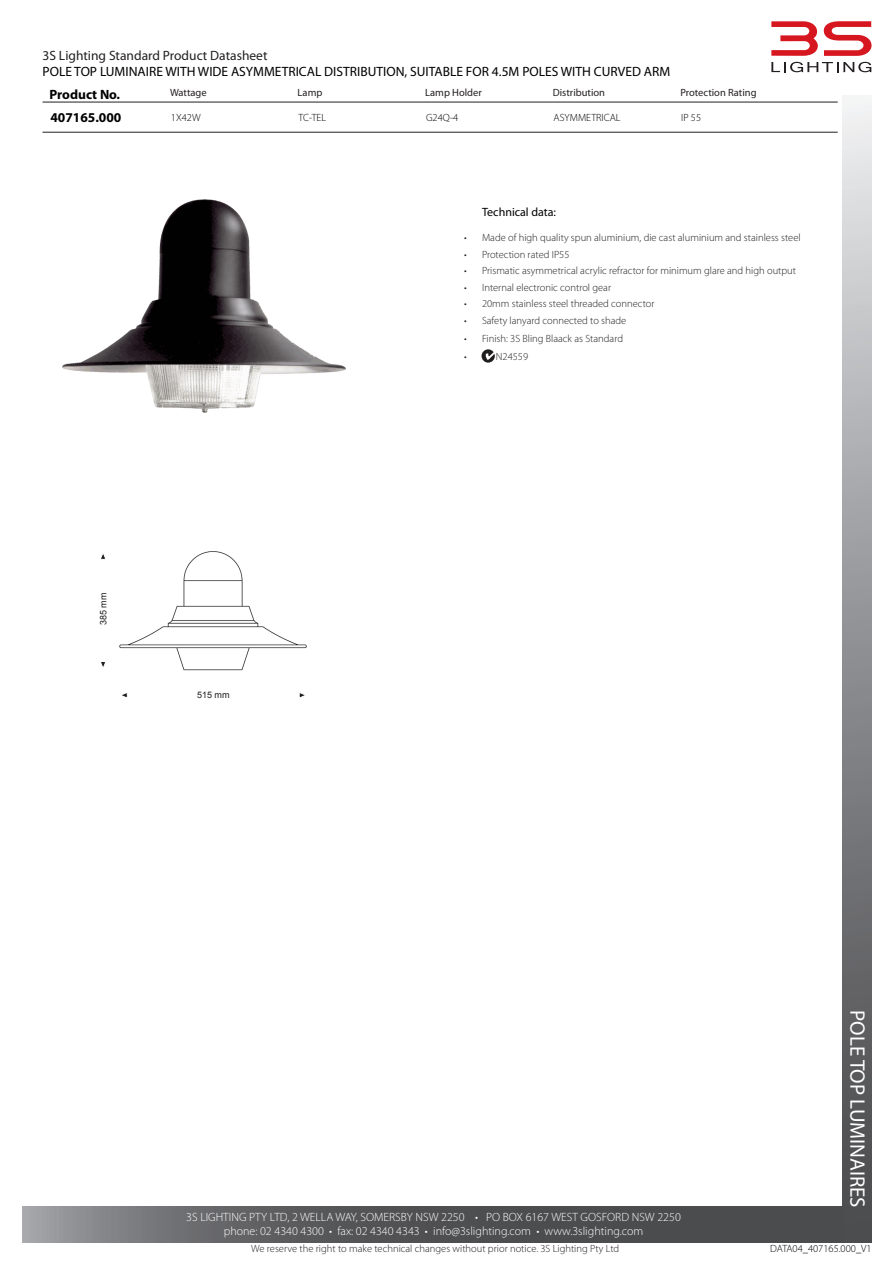
<style>
.page{position:relative;width:893px;height:1263px;background:#fff}
.page>*{position:absolute;margin:0;border:0;box-sizing:border-box;transform-origin:0 0}
.t1{font:21px "Myriad Pro";color:#fff}
.Name{font:13.5px/16.2px "Myriad Pro";color:#000}
.t2{font:700 13.5px "Myriad Pro";color:#000001}
.t3{font:300 12px/14.4px "Myriad Pro";color:#fff;text-align:center}
.t4{font:12px "Myriad Pro";color:#000001}
.t5{font:300 10.5px "Myriad Pro";color:#231f20}
.t6{font:10.5px "Myriad Pro";color:#231f20}
.t7{font:300 10.5px "Myriad Pro";color:#000}
.bottom{font:300 10.5px "Myriad Pro";color:#000001}
.t8{font:9px "Arial";color:#231f20}
.s1{color:#231f20}
</style>
<div class="page">
<div style="left:842px;top:95px;width:29px;height:1147px;background:linear-gradient(to bottom,#e7e8eb,#3d3e41)"></div>
<svg style="left:22px;top:1207px;width:821px;height:35px;background:#5c5c5e"></svg>
<svg style="left:771px;top:62px;width:100px;height:10px"></svg>
<svg style="left:771px;top:21px;width:47px;height:35px"></svg>
<svg style="left:824px;top:21px;width:47px;height:35px"></svg>
<img style="left:119px;top:551px;width:188px;height:120px">
<hr style="left:43px;top:102px;width:795px;height:1px;background:#231f20">
<hr style="left:43px;top:132px;width:795px;height:1px;background:#231f20">
<svg style="left:299px;top:693px;width:6px;height:5px"></svg>
<svg style="left:121px;top:693px;width:7px;height:5px"></svg>
<img style="left:62px;top:199px;width:283px;height:214px">
<svg style="left:101px;top:554px;width:5px;height:6px"></svg>
<svg style="left:101px;top:662px;width:5px;height:5px"></svg>
<svg style="left:481px;top:349px;width:14px;height:14px"></svg>
<p class="Name" style="left:43px;top:47px;width:629px"><span class="s1">3S Lighting Standard Product Datasheet<br></span>POLE TOP LUMINAIRE WITH WIDE ASYMMETRICAL DISTRIBUTION, SUITABLE FOR 4.5M POLES WITH CURVED ARM</p>
<p class="t2" style="left:50px;top:85px;width:72px">Product No.</p>
<p class="t2" style="left:50px;top:108px;width:72px">407165.000</p>
<p class="t6" style="left:170px;top:86px;width:38px">Wattage</p>
<p class="t6" style="left:298px;top:86px;width:26px">Lamp</p>
<p class="t6" style="left:425px;top:86px;width:58px">Lamp Holder</p>
<p class="t6" style="left:553px;top:86px;width:54px">Distribution</p>
<p class="t6" style="left:680px;top:86px;width:78px">Protection Rating</p>
<p class="t7" style="left:171px;top:111px;width:31px">1X42W</p>
<p class="t7" style="left:298px;top:111px;width:29px">TC-TEL</p>
<p class="t7" style="left:426px;top:111px;width:34px">G24Q-4</p>
<p class="t7" style="left:554px;top:111px;width:68px">ASYMMETRICAL</p>
<p class="t7" style="left:681px;top:111px;width:22px">IP 55</p>
<p class="t4" style="left:482px;top:205px;width:75px">Technical data:</p>
<p class="t5" style="left:464px;top:232px;width:338px">• Made of high quality spun aluminium, die cast aluminium and stainless steel</p>
<p class="t5" style="left:464px;top:248px;width:107px">• Protection rated IP55</p>
<p class="t5" style="left:464px;top:265px;width:334px">• Prismatic asymmetrical acrylic refractor for minimum glare and high output</p>
<p class="t5" style="left:464px;top:281px;width:149px">• Internal electronic control gear</p>
<p class="t5" style="left:464px;top:298px;width:192px">• 20mm stainless steel threaded connector</p>
<p class="t5" style="left:464px;top:314px;width:164px">• Safety lanyard connected to shade</p>
<p class="t5" style="left:464px;top:332px;width:161px">• Finish: 3S Bling Blaack as Standard</p>
<p class="t5" style="left:464px;top:350px;width:4px">•</p>
<p class="t5" style="left:496px;top:350px;width:34px">N24559</p>
<p class="t8" style="left:97px;top:625px;width:34px;rotate:-90deg">385 mm</p>
<p class="t8" style="left:197px;top:689px;width:34px">515 mm</p>
<p class="t3" style="left:186px;top:1210px;width:496px">3S LIGHTING PTY LTD, 2 WELLA WAY, SOMERSBY NSW 2250 • PO BOX 6167 WEST GOSFORD NSW 2250 phone: 02 4340 4300 • fax: 02 4340 4343 • info@3slighting.com • www.3slighting.com</p>
<p class="t5" style="left:251px;top:1243px;width:369px">We reserve the right to make technical changes without prior notice. 3S Lighting Pty Ltd</p>
<p class="t1" style="left:870px;top:1010px;width:199px;rotate:90deg">POLE TOP LUMINAIRES</p>
<p class="bottom" style="left:770px;top:1243px;width:103px">DATA04_407165.000_V1</p>
</div>
